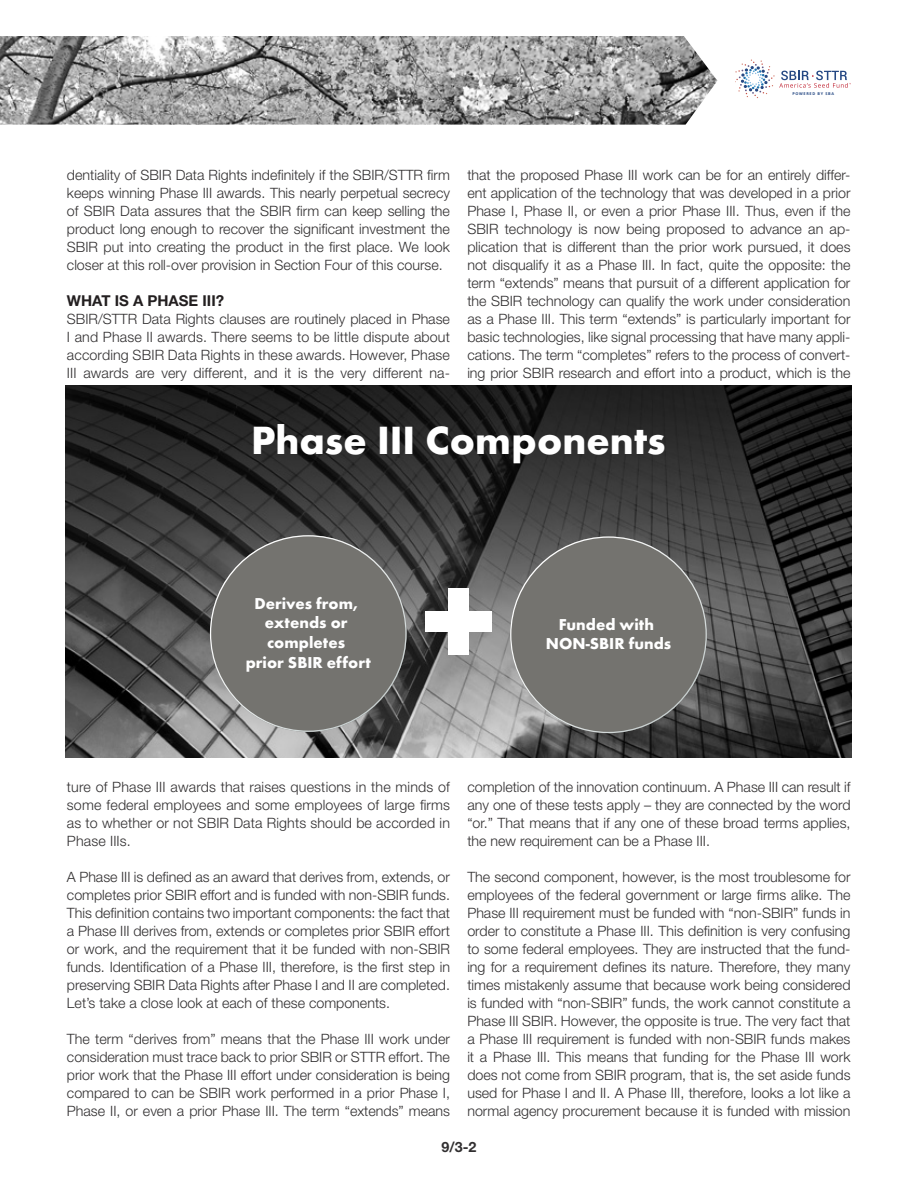
<style>
.page{position:relative;width:918px;height:1188px;background:#fff}
.page>*{position:absolute;margin:0;border:0;box-sizing:border-box;transform-origin:0 0}
.t1{font:700 40.95px "Futura T";color:#fff}
.t2{font:700 16.35px/19.6px "Futura T";color:#fff;text-align:center}
.h_1_1{font:700 15px "Helvetica Neue";color:#231f20}
.t3{font:300 14.25px/18px "Helvetica Neue";color:#312f30;text-align:justify}
.t4{font:700 14.25px "Helvetica Neue";color:#312f30}
.t5{font:700 3.75px "Open Sans";letter-spacing:.175em;color:#254883}
</style>
<div class="page">
<svg style="left:735px;top:60px;width:116px;height:38px"></svg>
<img style="left:0;top:36px;width:717px;height:89px">
<img style="left:66px;top:386px;width:785px;height:371px">
<svg style="left:210px;top:535px;width:197px;height:197px;background:#71716d"></svg>
<svg style="left:510px;top:536px;width:197px;height:197px;background:#73726f"></svg>
<div style="left:425px;top:612px;width:67px;height:20px;background:#fff"></div>
<div style="left:448px;top:588px;width:21px;height:67px;background:#fff"></div>
<p class="t5" style="left:792px;top:91px;width:43px">POWERED BY SBA</p>
<p class="t3" style="left:67px;top:166px;width:385px">dentiality of SBIR Data Rights indefinitely if the SBIR/STTR firm keeps winning Phase III awards. This nearly perpetual secrecy of SBIR Data assures that the SBIR firm can keep selling the product long enough to recover the significant investment the SBIR put into creating the product in the first place. We look closer at this roll-over provision in Section Four of this course.</p>
<p class="h_1_1" style="left:67px;top:291px;width:159px">WHAT IS A PHASE III?</p>
<p class="t3" style="left:67px;top:310px;width:385px">SBIR/STTR Data Rights clauses are routinely placed in Phase I and Phase II awards. There seems to be little dispute about according SBIR Data Rights in these awards. However, Phase III awards are very different, and it is the very different na-</p>
<p class="t3" style="left:467px;top:166px;width:385px">that the proposed Phase III work can be for an entirely differ&shy;ent application of the technology that was developed in a prior Phase I, Phase II, or even a prior Phase III. Thus, even if the SBIR technology is now being proposed to advance an ap&shy;plication that is different than the prior work pursued, it does not disqualify it as a Phase III. In fact, quite the opposite: the term “extends” means that pursuit of a different application for the SBIR technology can qualify the work under consideration as a Phase III. This term “extends” is particularly important for basic technologies, like signal processing that have many appli&shy;cations. The term “completes” refers to the process of convert&shy;ing prior SBIR research and effort into a product, which is the</p>
<p class="t1" style="left:251px;top:417px;width:416px">Phase III Components</p>
<p class="t2" style="left:246px;top:594px;width:127px">Derives from, extends or completes<br>prior SBIR effort</p>
<p class="t2" style="left:546px;top:614px;width:127px">Funded with<br>NON-SBIR funds</p>
<p class="t3" style="left:67px;top:778px;width:385px">ture of Phase III awards that raises questions in the minds of some federal employees and some employees of large firms as to whether or not SBIR Data Rights should be accorded in Phase IIIs.</p>
<p class="t3" style="left:67px;top:868px;width:385px">A Phase III is defined as an award that derives from, extends, or completes prior SBIR effort and is funded with non-SBIR funds.<br>This definition contains two important components: the fact that a Phase III derives from, extends or completes prior SBIR effort or work, and the requirement that it be funded with non-SBIR funds. Identification of a Phase III, therefore, is the first step in preserving SBIR Data Rights after Phase I and II are completed.<br>Let’s take a close look at each of these components.</p>
<p class="t3" style="left:67px;top:1030px;width:385px">The term “derives from” means that the Phase III work under consideration must trace back to prior SBIR or STTR effort. The prior work that the Phase III effort under consideration is being compared to can be SBIR work performed in a prior Phase I, Phase II, or even a prior Phase III. The term “extends” means</p>
<p class="t3" style="left:467px;top:778px;width:385px">completion of the innovation continuum. A Phase III can result if any one of these tests apply – they are connected by the word “or.” That means that if any one of these broad terms applies, the new requirement can be a Phase III.</p>
<p class="t3" style="left:467px;top:868px;width:385px">The second component, however, is the most troublesome for employees of the federal government or large firms alike. The Phase III requirement must be funded with “non-SBIR” funds in order to constitute a Phase III. This definition is very confusing to some federal employees. They are instructed that the fund&shy;ing for a requirement defines its nature. Therefore, they many times mistakenly assume that because work being considered is funded with “non-SBIR” funds, the work cannot constitute a Phase III SBIR. However, the opposite is true. The very fact that a Phase III requirement is funded with non-SBIR funds makes it a Phase III. This means that funding for the Phase III work does not come from SBIR program, that is, the set aside funds used for Phase I and II. A Phase III, therefore, looks a lot like a normal agency procurement because it is funded with mission</p>
<p class="t4" style="left:442px;top:1138px;width:36px">9/3-2</p>
</div>
